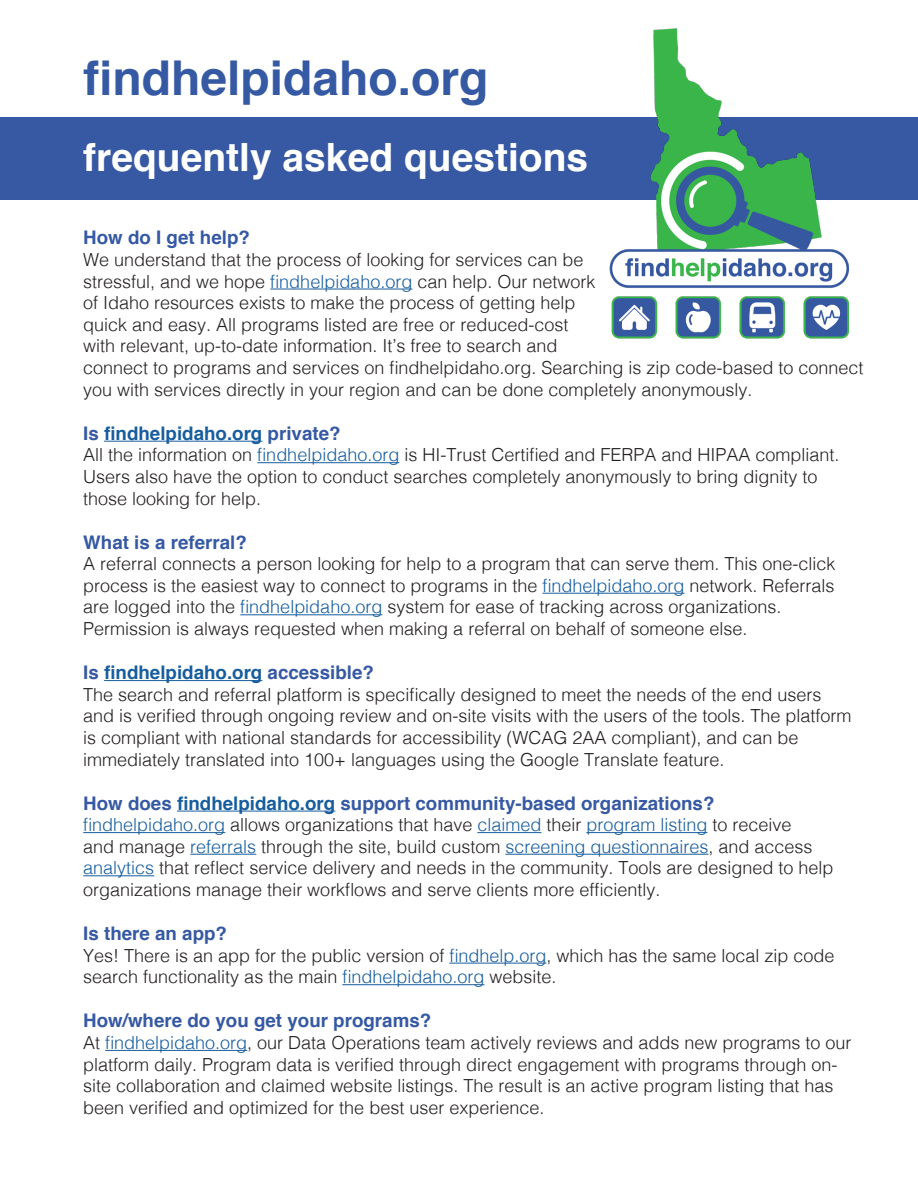
<style>
.page{position:relative;width:918px;height:1188px;background:#fff}
.page>*{position:absolute;margin:0;border:0;box-sizing:border-box;transform-origin:0 0}
.t1{font:700 48px "Helvetica";color:#3659a3}
.t2{font:700 39px "Helvetica";color:#fff}
.t3{font:700 18.75px "Helvetica";color:#3659a3}
.t4{font:700 18.75px "Helvetica";color:#175d9e}
.t5{font:300 18px/21.6px "Helvetica";color:#231f20}
.s1{color:#175d9e}
.s2{color:#3659a3}
</style>
<div class="page">
<div style="left:0;top:117px;width:918px;height:83px;background:#3758a2"></div>
<img style="left:609px;top:28px;width:240px;height:311px">
<hr style="left:270px;top:289px;width:142px;height:1px;background:#175d9e">
<hr style="left:104px;top:441px;width:158px;height:1px;background:#175d9e">
<hr style="left:257px;top:462px;width:142px;height:1px;background:#175d9e">
<hr style="left:542px;top:593px;width:142px;height:1px;background:#175d9e">
<hr style="left:240px;top:614px;width:142px;height:1px;background:#175d9e">
<hr style="left:104px;top:680px;width:158px;height:1px;background:#175d9e">
<hr style="left:177px;top:811px;width:158px;height:1px;background:#175d9e">
<hr style="left:83px;top:832px;width:142px;height:1px;background:#175d9e">
<hr style="left:477px;top:832px;width:64px;height:1px;background:#175d9e">
<hr style="left:586px;top:832px;width:121px;height:1px;background:#175d9e">
<hr style="left:190px;top:854px;width:66px;height:1px;background:#175d9e">
<hr style="left:505px;top:854px;width:203px;height:1px;background:#175d9e">
<hr style="left:83px;top:875px;width:71px;height:1px;background:#175d9e">
<hr style="left:449px;top:963px;width:97px;height:1px;background:#175d9e">
<hr style="left:342px;top:984px;width:142px;height:1px;background:#175d9e">
<hr style="left:105px;top:1050px;width:142px;height:1px;background:#175d9e">
<p class="t1" style="left:83px;top:39px;width:407px">findhelpidaho.org</p>
<p class="t2" style="left:83px;top:126px;width:506px">frequently asked questions</p>
<p class="t3" style="left:83px;top:223px;width:168px">How do I get help?</p>
<p class="t5" style="left:83px;top:248px;width:782px">We understand that the process of looking for services can be<br>stressful, and we hope <span class="s1">findhelpidaho.org</span> can help. Our network<br>of Idaho resources exists to make the process of getting help<br>quick and easy. All programs listed are free or reduced-cost<br>with relevant, up-to-date information. It’s free to search and<br>connect to programs and services on findhelpidaho.org. Searching is zip code-based to connect you with services directly in your region and can be done completely anonymously.</p>
<p class="t4" style="left:83px;top:418px;width:259px"><span class="s2">Is</span> findhelpidaho.org <span class="s2">private?</span></p>
<p class="t5" style="left:83px;top:443px;width:758px">All the information on <span class="s1">findhelpidaho.org</span> is HI-Trust Certified and FERPA and HIPAA compliant.<br>Users also have the option to conduct searches completely anonymously to bring dignity to those looking for help.</p>
<p class="t3" style="left:83px;top:527px;width:165px">What is a referral?</p>
<p class="t5" style="left:83px;top:552px;width:754px">A referral connects a person looking for help to a program that can serve them. This one-click process is the easiest way to connect to programs in the <span class="s1">findhelpidaho.org</span> network. Referrals are logged into the <span class="s1">findhelpidaho.org</span> system for ease of tracking across organizations.<br>Permission is always requested when making a referral on behalf of someone else.</p>
<p class="t4" style="left:83px;top:657px;width:292px"><span class="s2">Is</span> findhelpidaho.org <span class="s2">accessible?</span></p>
<p class="t5" style="left:83px;top:682px;width:770px">The search and referral platform is specifically designed to meet the needs of the end users and is verified through ongoing review and on-site visits with the users of the tools. The platform is compliant with national standards for accessibility (WCAG 2AA compliant), and can be immediately translated into 100+ languages using the Google Translate feature.</p>
<p class="t3" style="left:83px;top:788px;width:633px">How does <span class="s1">findhelpidaho.org</span> support community-based organizations?</p>
<p class="t5" style="left:83px;top:813px;width:752px"><span class="s1">findhelpidaho.org</span> allows organizations that have <span class="s1">claimed</span> their <span class="s1">program listing</span> to receive<br>and manage <span class="s1">referrals</span> through the site, build custom <span class="s1">screening questionnaires</span>, and access <span class="s1">analytics</span> that reflect service delivery and needs in the community. Tools are designed to help organizations manage their workflows and serve clients more efficiently.</p>
<p class="t3" style="left:83px;top:918px;width:145px">Is there an app?</p>
<p class="t5" style="left:83px;top:943px;width:753px">Yes! There is an app for the public version of <span class="s1">findhelp.org</span>, which has the same local zip code search functionality as the main <span class="s1">findhelpidaho.org</span> website.</p>
<p class="t3" style="left:83px;top:1006px;width:349px">How/where do you get your programs?</p>
<p class="t5" style="left:83px;top:1031px;width:770px">At <span class="s1">findhelpidaho.org</span>, our Data Operations team actively reviews and adds new programs to our platform daily. Program data is verified through direct engagement with programs through on&shy;site collaboration and claimed website listings. The result is an active program listing that has been verified and optimized for the best user experience.</p>
</div>
